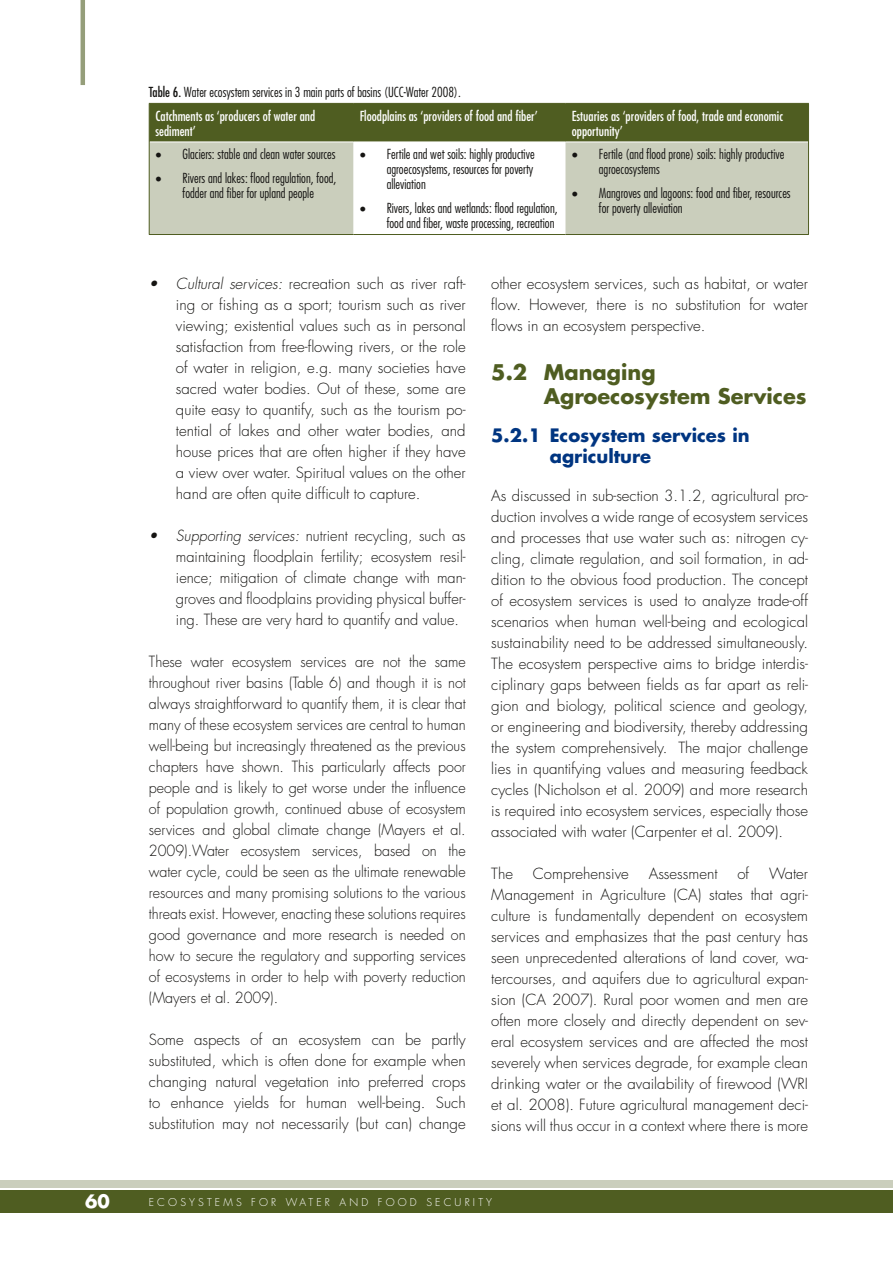
<style>
.page{position:relative;width:893px;height:1263px;background:#fff}
.page>*{position:absolute;margin:0;border:0;box-sizing:border-box;transform-origin:0 0}
.t1{font:700 21px/24px "Futura";color:#4f5d21}
.t2{font:700 18px/21px "Futura";color:#003581}
.t3{font:700 18px "Futura";color:#fff}
.t4{font:300 15px/21px "Futura";color:#151412;text-align:justify}
.t5{font:300 15px/21px "Futura";color:#151412;text-align:justify;scale:.95 1}
.t6{font:300 condensed 13.5px/15px "Futura";color:#151412}
.t7{font:condensed 13.5px/15px "Futura";color:#fff}
.t8{font:300 10.5px "Futura";letter-spacing:.3em;color:#fff}
.s1{font-weight:400}
.s2{font-weight:400;color:#fff}
.s3{font-style:italic}
</style>
<div class="page">
<div style="left:0;top:1180px;width:893px;height:8px;background:#cacebc"></div>
<div style="left:0;top:1190px;width:893px;height:22px;background:#4f5d21"></div>
<hr style="left:81px;top:0;width:4px;height:85px;background:#959e7a">
<div style="left:150px;top:104px;width:658px;height:38px;background:#4f5d21"></div>
<svg style="left:150px;top:143px;width:658px;height:91px;fill:#cacebc"></svg>
<hr style="left:149px;top:104px;width:1px;height:38px;background:#4f5d21">
<hr style="left:149px;top:103px;width:204px;height:1px;background:#4f5d21">
<hr style="left:353px;top:103px;width:212px;height:1px;background:#4f5d21">
<hr style="left:565px;top:103px;width:244px;height:1px;background:#4f5d21">
<hr style="left:808px;top:104px;width:1px;height:38px;background:#4f5d21">
<hr style="left:149px;top:142px;width:1px;height:92px;background:#4f5d21">
<hr style="left:149px;top:234px;width:204px;height:1px;background:#4f5d21">
<hr style="left:353px;top:234px;width:212px;height:1px;background:#4f5d21">
<hr style="left:808px;top:142px;width:1px;height:92px;background:#4f5d21">
<hr style="left:565px;top:234px;width:244px;height:1px;background:#4f5d21">
<p class="t6" style="left:156px;top:80px;width:307px;line-height:23.5px;text-indent:-7px"><span class="s1">Table 6.</span> Water ecosystem services in 3 main parts of basins (UCC-Water 2008).<br><span class="s2">Catchments as ‘producers of water and</span></p>
<p class="t7" style="left:156px;top:123px;width:42px">sediment’</p>
<p class="t7" style="left:360px;top:108px;width:180px">Floodplains as ‘providers of food and fiber’</p>
<p class="t7" style="left:572px;top:108px;width:213px">Estuaries as ‘providers of food, trade and economic opportunity’</p>
<p class="t6" style="left:156px;top:147px;width:182px">• Glaciers: stable and clean water sources</p>
<p class="t6" style="left:156px;top:171px;width:182px;text-align:center">• Rivers and lakes: flood regulation, food, fodder and fiber for upland people</p>
<p class="t6" style="left:387px;top:147px;width:149px;text-align:justify;text-indent:-27px">• Fertile and wet soils: highly productive agroecosystems, resources for poverty alleviation</p>
<p class="t6" style="left:360px;top:201px;width:200px;text-align:right">• Rivers, lakes and wetlands: flood regulation, food and fiber, waste processing, recreation</p>
<p class="t6" style="left:599px;top:147px;width:187px;text-indent:-27px">• Fertile (and flood prone) soils: highly productive agroecosystems</p>
<p class="t6" style="left:599px;top:186px;width:193px;text-indent:-27px">• Mangroves and lagoons: food and fiber, resources for poverty alleviation</p>
<p class="t4" style="left:176px;top:273px;width:291px;text-indent:-27px"><span class="s3">• Cultural services:</span> recreation such as river raft&shy;ing or fishing as a sport; tourism such as river viewing; existential values such as in personal satisfaction from free-flowing rivers, or the role of water in religion, e.g. many societies have sacred water bodies. Out of these, some are quite easy to quantify, such as the tourism po&shy;tential of lakes and other water bodies, and house prices that are often higher if they have a view over water. Spiritual values on the other hand are often quite difficult to capture.</p>
<p class="t4" style="left:176px;top:525px;width:291px;text-indent:-27px"><span class="s3">• Supporting services:</span> nutrient recycling, such as maintaining floodplain fertility; ecosystem resil&shy;ience; mitigation of climate change with man&shy;groves and floodplains providing physical buffer&shy;ing. These are very hard to quantify and value.</p>
<p class="t5" style="left:149px;top:651px;width:335px">These water ecosystem services are not the same throughout river basins (Table 6) and though it is not always straightforward to quantify them, it is clear that many of these ecosystem services are central to human well-being but increasingly threatened as the previous chapters have shown. This particularly affects poor people and is likely to get worse under the influence of population growth, continued abuse of ecosystem services and global climate change (Mayers et al.<br>2009).Water ecosystem services, based on the water cycle, could be seen as the ultimate renewable resources and many promising solutions to the various threats exist. However, enacting these solutions requires good governance and more research is needed on how to secure the regulatory and supporting services of ecosystems in order to help with poverty reduction (Mayers et al. 2009).</p>
<p class="t4" style="left:149px;top:1029px;width:318px">Some aspects of an ecosystem can be partly substituted, which is often done for example when changing natural vegetation into preferred crops to enhance yields for human well-being. Such substitution may not necessarily (but can) change</p>
<p class="t4" style="left:491px;top:273px;width:318px">other ecosystem services, such as habitat, or water flow. However, there is no substitution for water flows in an ecosystem perspective.</p>
<h1 class="t1" style="left:544px;top:359px;width:264px;text-indent:-52px">5.2 Managing<br>Agroecosystem Services</h1>
<p class="t2" style="left:550px;top:424px;width:201px;text-indent:-58px">5.2.1 Ecosystem services in agriculture</p>
<p class="t4" style="left:491px;top:485px;width:318px">As discussed in sub-section 3.1.2, agricultural pro&shy;duction involves a wide range of ecosystem services and processes that use water such as: nitrogen cy&shy;cling, climate regulation, and soil formation, in ad&shy;dition to the obvious food production. The concept of ecosystem services is used to analyze trade-off scenarios when human well-being and ecological sustainability need to be addressed simultaneously.<br>The ecosystem perspective aims to bridge interdis&shy;ciplinary gaps between fields as far apart as reli&shy;gion and biology, political science and geology, or engineering and biodiversity, thereby addressing the system comprehensively. The major challenge lies in quantifying values and measuring feedback cycles (N icholson et al. 2009) and more research is required into ecosystem services, especially those associated with water (Carpenter et al. 2009).</p>
<p class="t4" style="left:491px;top:863px;width:23px">The</p>
<p class="t4" style="left:533px;top:863px;width:98px">Comprehensive</p>
<p class="t4" style="left:649px;top:863px;width:70px">Assessment</p>
<p class="t4" style="left:737px;top:863px;width:13px">of</p>
<p class="t4" style="left:491px;top:863px;width:318px;text-align:left;text-indent:278px">Water Management in Agriculture (CA) states that agri&shy;culture is fundamentally dependent on ecosystem services and emphasizes that the past century has seen unprecedented alterations of land cover, wa&shy;tercourses, and aquifers due to agricultural expan&shy;sion (CA 2007). Rural poor women and men are often more closely and directly dependent on sev&shy;eral ecosystem services and are affected the most severely when services degrade, for example clean drinking water or the availability of firewood (WRI et al. 2008). Future agricultural management deci&shy;sions will thus occur in a context where there is more</p>
<p class="t3" style="left:85px;top:1189px;width:26px">60</p>
<p class="t8" style="left:149px;top:1195px;width:345px">Ecosyste ms for Wate r and food se curity</p>
</div>
